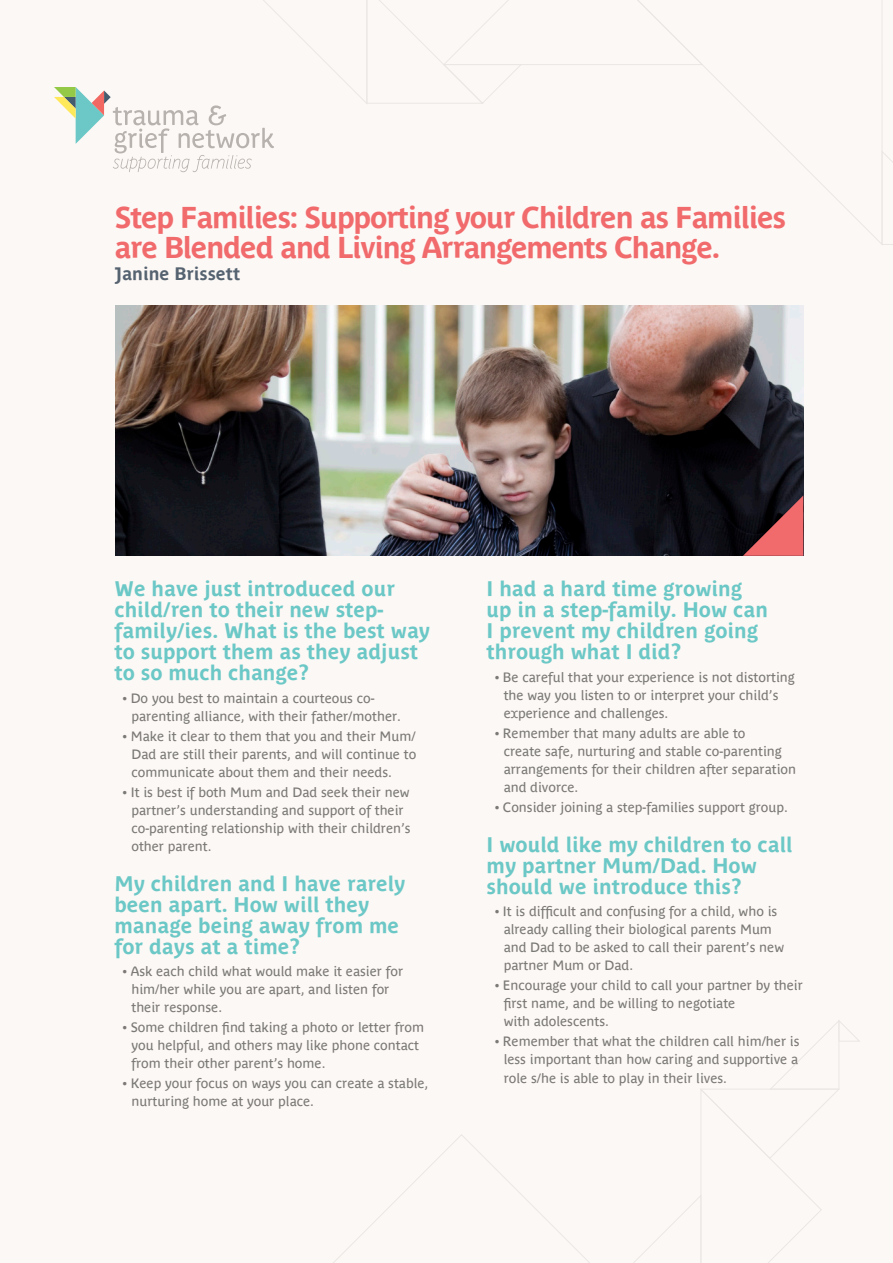
<style>
.page{position:relative;width:893px;height:1263px;background:#fcf8f5}
.page>*{position:absolute;margin:0;border:0;box-sizing:border-box;transform-origin:0 0}
.t1{font:700 30px/30px "Parisine Plus";letter-spacing:-.04em;color:#f16a6c}
.t2{font:700 21px/21px "Parisine Plus";color:#6bc8c6}
.Intro{font:700 18px "Parisine Plus";color:#556270}
.BULLETS{font:13.5px/18px "Parisine Plus";color:#7b7a76}
</style>
<div class="page">
<svg style="left:333px;top:1020px;width:527px;height:243px"></svg>
<svg style="left:704px;top:66px;width:177px;height:178px"></svg>
<svg style="left:54px;top:0;width:650px;height:172px"></svg>
<svg style="left:881px;top:151px;width:12px;height:94px"></svg>
<img style="left:115px;top:305px;width:688px;height:251px">
<svg style="left:743px;top:495px;width:60px;height:61px;background:#7d3b3f"></svg>
<h1 class="t1" style="left:114px;top:202px;width:673px">Step Families: Supporting your Children as Families are Blended and Living Arrangements Change.</h1>
<p class="Intro" style="left:114px;top:263px;width:127px">Janine Brissett</p>
<p class="t2" style="left:114px;top:578px;width:317px">We have just introduced our child/ren to their new step&shy;family/ies. What is the best way to support them as they adjust to so much change?</p>
<p class="BULLETS" style="left:131px;top:689px;width:271px;text-indent:-9px">• Do you best to maintain a courteous co&shy;parenting alliance, with their father/mother.</p>
<p class="BULLETS" style="left:131px;top:727px;width:286px;text-align:justify;text-indent:-9px">• Make it clear to them that you and their Mum/ Dad are still their parents, and will continue to communicate about them and their needs.</p>
<p class="BULLETS" style="left:131px;top:783px;width:281px;text-indent:-9px">• It is best if both Mum and Dad seek their new partner’s understanding and support of their co-parenting relationship with their children’s other parent.</p>
<p class="t2" style="left:114px;top:873px;width:292px">My children and I have rarely been apart. How will they manage being away from me for days at a time?</p>
<p class="BULLETS" style="left:131px;top:962px;width:273px;text-indent:-9px">• Ask each child what would make it easier for him/her while you are apart, and listen for their response.</p>
<p class="BULLETS" style="left:131px;top:1018px;width:294px;text-indent:-9px">• Some children find taking a photo or letter from you helpful, and others may like phone contact from their other parent’s home.</p>
<p class="BULLETS" style="left:131px;top:1075px;width:298px;text-indent:-9px">• Keep your focus on ways you can create a stable, nurturing home at your place.</p>
<p class="t2" style="left:487px;top:578px;width:283px">I had a hard time growing up in a step-family. How can<br>I prevent my children going through what I did?</p>
<p class="BULLETS" style="left:504px;top:668px;width:293px;text-indent:-9px">• Be careful that your experience is not distorting the way you listen to or interpret your child’s experience and challenges.</p>
<p class="BULLETS" style="left:504px;top:724px;width:294px;text-indent:-9px">• Remember that many adults are able to<br>create safe, nurturing and stable co-parenting arrangements for their children after separation and divorce.</p>
<p class="BULLETS" style="left:495px;top:798px;width:294px">• Consider joining a step-families support group.</p>
<p class="t2" style="left:487px;top:834px;width:308px">I would like my children to call my partner Mum/Dad. How should we introduce this?</p>
<p class="BULLETS" style="left:504px;top:902px;width:282px;text-indent:-9px">• It is difficult and confusing for a child, who is already calling their biological parents Mum and Dad to be asked to call their parent’s new partner Mum or Dad.</p>
<p class="BULLETS" style="left:504px;top:976px;width:301px;text-indent:-9px">• Encourage your child to call your partner by their first name, and be willing to negotiate<br>with adolescents.</p>
<p class="BULLETS" style="left:504px;top:1032px;width:297px;line-height:18.5px;text-align:justify;text-indent:-9px">• Remember that what the children call him/her is less important than how caring and supportive a role s/he is able to play in their lives.</p>
</div>
